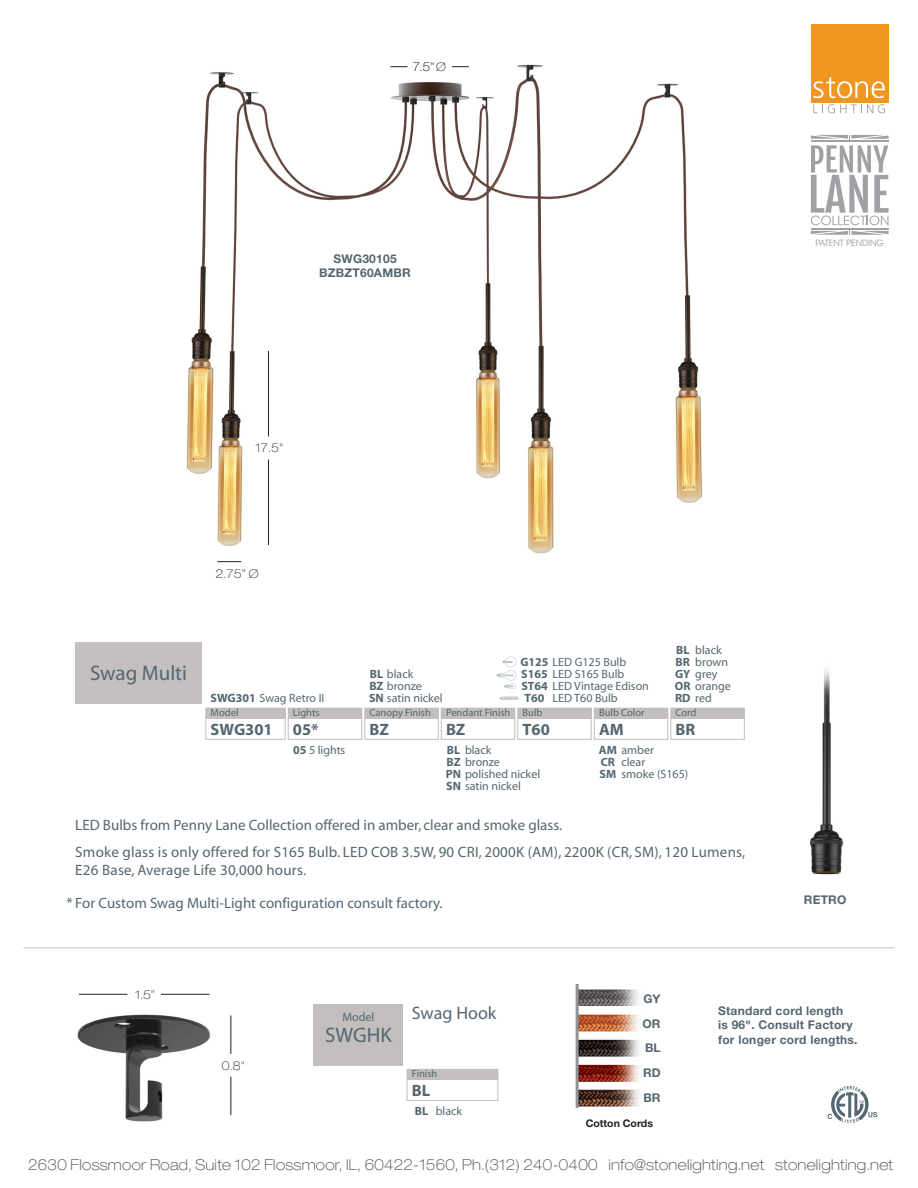
<style>
.page{position:relative;width:918px;height:1188px;background:#fff}
.page>*{position:absolute;margin:0;border:0;box-sizing:border-box;transform-origin:0 0}
.t1{font:21px "Myriad";color:#556770}
.t2{font:18px "Myriad";color:#54666f}
.t3{font:700 16.5px "Myriad";color:#556770}
.t4{font:15px "Myriad";color:#556770}
.t5{font:15px/18px "Myriad";letter-spacing:.015em;color:#54666f}
.t6{font:100 expanded 15px "Helvetica Neue LT Std";letter-spacing:.02em;color:#3f484b}
.t7{font:12px/12px "Myriad";color:#556770}
.t8{font:700 12px/14.4px "Helvetica Neue LT Std";letter-spacing:.02em;color:#556770}
.t9{font:700 12px/24.9px "Helvetica Neue LT Std";letter-spacing:.02em;color:#54666f}
.t10{font:100 expanded 12px "Helvetica Neue LT Std";color:#231f20}
.t11{font:12px "Myriad";color:#54666f}
.t12{font:100 expanded 12px "Helvetica Neue LT Std";color:#000}
.t13{font:10.5px "Myriad";color:#556770}
.t14{font:700 10.5px "Helvetica Neue LT Std";color:#231f20}
.t15{font:8.55px "ITC Avant Garde Std";color:#a0a1a5}
.s1{color:#231f20}
.s2{font-weight:700}
</style>
<div class="page">
<img style="left:186px;top:64px;width:516px;height:499px">
<svg style="left:828px;top:1086px;width:49px;height:37px"></svg>
<svg style="left:813px;top:104px;width:72px;height:9px"></svg>
<div style="left:811px;top:24px;width:78px;height:78px;background:#ef9720"></div>
<svg style="left:813px;top:77px;width:72px;height:21px"></svg>
<svg style="left:811px;top:135px;width:78px;height:100px"></svg>
<hr style="left:811px;top:228px;width:78px;height:2px;background:#a0a1a5">
<hr style="left:23px;top:947px;width:872px;height:1px;background:#c2bfbe">
<img style="left:579px;top:989px;width:61px;height:118px">
<hr style="left:576px;top:984px;width:3px;height:124px;background:#919396">
<img style="left:77px;top:1014px;width:133px;height:108px">
<hr style="left:231px;top:1015px;width:1px;height:39px;background:#231f20">
<hr style="left:231px;top:1077px;width:1px;height:38px;background:#231f20">
<hr style="left:79px;top:994px;width:48px;height:1px;background:#231f20">
<hr style="left:161px;top:994px;width:48px;height:1px;background:#231f20">
<div style="left:407px;top:1069px;width:91px;height:32px;border:1px solid #c2bfbe"></div>
<div style="left:407px;top:1069px;width:91px;height:11px;background:#c2bfbe"></div>
<div style="left:313px;top:1004px;width:90px;height:61px;background:#c2bfbe"></div>
<svg style="left:390px;top:66px;width:17px;height:1px"></svg>
<svg style="left:452px;top:66px;width:17px;height:1px"></svg>
<img style="left:810px;top:669px;width:33px;height:206px">
<div style="left:205px;top:708px;width:81px;height:32px;border:1px solid #c2bfbe"></div>
<div style="left:206px;top:708px;width:79px;height:11px;background:#c2bfbe"></div>
<div style="left:288px;top:708px;width:74px;height:32px;border:1px solid #c2bfbe"></div>
<div style="left:288px;top:708px;width:74px;height:11px;background:#c2bfbe"></div>
<div style="left:441px;top:708px;width:74px;height:32px;border:1px solid #c2bfbe"></div>
<div style="left:517px;top:708px;width:75px;height:32px;border:1px solid #c2bfbe"></div>
<div style="left:441px;top:708px;width:74px;height:11px;background:#c2bfbe"></div>
<div style="left:518px;top:708px;width:73px;height:11px;background:#c2bfbe"></div>
<div style="left:594px;top:708px;width:74px;height:32px;border:1px solid #c2bfbe"></div>
<div style="left:594px;top:708px;width:74px;height:11px;background:#c2bfbe"></div>
<div style="left:670px;top:708px;width:75px;height:32px;border:1px solid #c2bfbe"></div>
<div style="left:671px;top:708px;width:73px;height:11px;background:#c2bfbe"></div>
<svg style="left:500px;top:697px;width:19px;height:3px"></svg>
<svg style="left:497px;top:657px;width:19px;height:32px"></svg>
<div style="left:364px;top:708px;width:75px;height:32px;border:1px solid #c2bfbe"></div>
<div style="left:365px;top:708px;width:73px;height:11px;background:#c2bfbe"></div>
<div style="left:75px;top:643px;width:127px;height:61px;background:#c3c0bf"></div>
<hr style="left:268px;top:459px;width:1px;height:86px;background:#231f20">
<hr style="left:268px;top:351px;width:1px;height:86px;background:#231f20">
<svg style="left:217px;top:561px;width:24px;height:1px"></svg>
<p class="t12" style="left:413px;top:60px;width:35px">7.5” <span class="s1">Ø</span></p>
<p class="t9" style="left:319px;top:251px;width:93px;line-height:14.4px;text-align:center">SWG30105<br>BZBZT60AMBR</p>
<p class="t10" style="left:256px;top:441px;width:29px">17.5"</p>
<p class="t10" style="left:216px;top:567px;width:44px">2.75” Ø</p>
<h1 class="t1" style="left:90px;top:662px;width:99px">Swag Multi</h1>
<p class="t7" style="left:695px;top:644px;width:28px">black</p>
<p class="t7" style="left:675px;top:644px;width:57px"><span class="s2">BL<br>BR</span> brown<br><span class="s2">GY</span> grey<br><span class="s2">OR</span> orange<br><span class="s2">RD</span> red</p>
<p class="t7" style="left:520px;top:656px;width:130px"><span class="s2">G125</span> LED G125 Bulb<br><span class="s2">S165</span> LED S165 Bulb<br><span class="s2">ST64</span> LED Vintage Edison<br><span class="s2">T60</span></p>
<p class="t7" style="left:369px;top:668px;width:75px"><span class="s2">BL</span> black<br><span class="s2">BZ</span> bronze<br><span class="s2">SN</span> satin nickel</p>
<p class="t7" style="left:553px;top:692px;width:67px">LED T60 Bulb</p>
<p class="t7" style="left:211px;top:692px;width:115px"><span class="s2">SWG301</span> Swag Retro II</p>
<h3 class="t3" style="left:211px;top:721px;width:64px">SWG301</h3>
<p class="t13" style="left:211px;top:707px;width:29px">Model</p>
<p class="t13" style="left:293px;top:707px;width:28px">Lights</p>
<p class="t7" style="left:293px;top:745px;width:54px"><span class="s2">05</span> 5 lights</p>
<p class="t7" style="left:446px;top:745px;width:96px"><span class="s2">BL</span> black<br><span class="s2">BZ</span> bronze<br><span class="s2">PN</span> polished nickel<br><span class="s2">SN</span> satin nickel</p>
<p class="t13" style="left:370px;top:707px;width:63px">Canopy Finish</p>
<p class="t13" style="left:446px;top:707px;width:98px">Pendant Finish Bulb</p>
<h3 class="t3" style="left:523px;top:721px;width:29px">T60</h3>
<h3 class="t3" style="left:599px;top:721px;width:26px">AM</h3>
<p class="t13" style="left:599px;top:707px;width:47px">Bulb Color</p>
<p class="t13" style="left:676px;top:707px;width:23px">Cord</p>
<h3 class="t3" style="left:676px;top:721px;width:21px">BR</h3>
<h3 class="t3" style="left:293px;top:721px;width:27px">05*</h3>
<h3 class="t3" style="left:370px;top:721px;width:21px">BZ</h3>
<h3 class="t3" style="left:446px;top:721px;width:21px">BZ</h3>
<p class="t7" style="left:599px;top:745px;width:91px"><span class="s2">AM</span> amber<br><span class="s2">CR<br>SM</span> smoke (S165)</p>
<p class="t7" style="left:621px;top:757px;width:25px">clear</p>
<p class="t4" style="left:75px;top:818px;width:489px">LED Bulbs from Penny Lane Collection offered in amber, clear and smoke glass.</p>
<p class="t5" style="left:75px;top:844px;width:671px">Smoke glass is only offered for S165 Bulb. LED COB 3.5W, 90 CRI, 2000K (AM), 2200K (CR, SM), 120 Lumens,<br>E26 Base, Average Life 30,000 hours.</p>
<p class="t15" style="left:815px;top:238px;width:70px">PATENT PENDING</p>
<p class="t4" style="left:67px;top:895px;width:378px">* For Custom Swag Multi-Light configuration consult factory.</p>
<p class="t9" style="left:804px;top:887px;width:44px">RETRO</p>
<p class="t10" style="left:135px;top:988px;width:21px">1.5”</p>
<p class="t10" style="left:222px;top:1059px;width:25px">0.8"</p>
<p class="t7" style="left:342px;top:1012px;width:33px">Model</p>
<h1 class="t1" style="left:325px;top:1025px;width:68px">SWGHK</h1>
<h2 class="t2" style="left:412px;top:1004px;width:86px">Swag Hook</h2>
<p class="t13" style="left:412px;top:1069px;width:27px">Finish</p>
<h3 class="t3" style="left:412px;top:1082px;width:20px">BL</h3>
<p class="t11" style="left:415px;top:1105px;width:49px"><span class="s2">BL</span> black</p>
<p class="t9" style="left:644px;top:986px;width:19px">GY</p>
<p class="t9" style="left:643px;top:1011px;width:19px">OR</p>
<p class="t9" style="left:645px;top:1036px;width:17px">BL</p>
<p class="t9" style="left:643px;top:1060px;width:19px">RD<br>BR</p>
<p class="t14" style="left:586px;top:1117px;width:69px">Cotton Cords</p>
<p class="t8" style="left:718px;top:1003px;width:141px">Standard cord length<br>is 96". Consult Factory for longer cord lengths.</p>
<p class="t6" style="left:28px;top:1155px;width:866px">2630 Flossmoor Road, Suite 102 Flossmoor, IL, 60422-1560, Ph.(312) 240-0400 info@stonelighting.net stonelighting.net</p>
</div>
